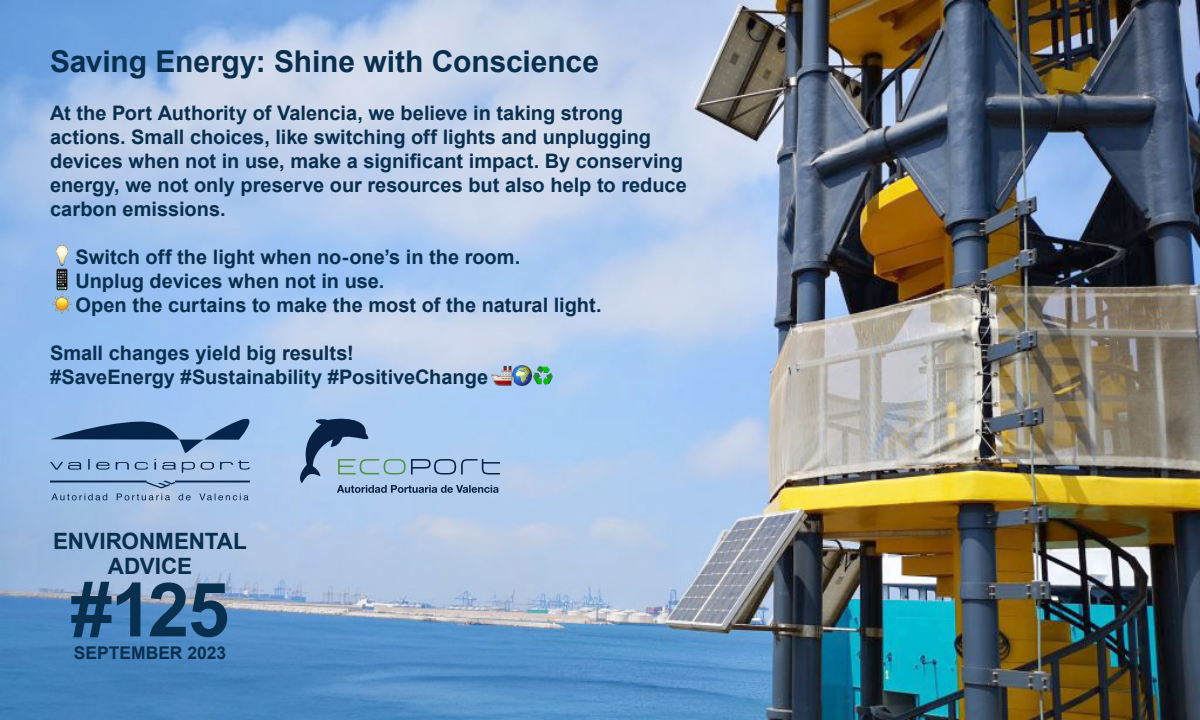
<style>
.page{position:relative;width:1200px;height:720px;background:#fff}
.page>*{position:absolute;margin:0;border:0;box-sizing:border-box;transform-origin:0 0}
.t1{font:700 75px "Arial";color:#092f4f}
.t2{font:700 30px "Arial";letter-spacing:-.005em;color:#092f4f}
.t3{font:700 22.5px/25px "Arial";color:#092f4f;text-align:center}
.t4{font:700 20px/24px "Arial";color:#092f4f}
.t5{font:700 17.5px "Arial";color:#092f4f}
</style>
<div class="page">
<img style="left:0;top:0;width:1200px;height:720px">
<img style="left:50px;top:244px;width:23px;height:71px">
<img style="left:489px;top:364px;width:21px;height:23px">
<img style="left:510px;top:364px;width:21px;height:23px">
<img style="left:531px;top:364px;width:23px;height:23px">
<svg style="left:299px;top:418px;width:201px;height:75px;background:#93b1d3"></svg>
<svg style="left:50px;top:418px;width:201px;height:82px;background:#84a4cc"></svg>
<h2 class="t2" style="left:50px;top:45px;width:551px">Saving Energy: Shine with Conscience</h2>
<p class="t4" style="left:50px;top:101px;width:638px">At the Port Authority of Valencia, we believe in taking strong actions. Small choices, like switching off lights and unplugging devices when not in use, make a significant impact. By conserving energy, we not only preserve our resources but also help to reduce carbon emissions.</p>
<p class="t4" style="left:76px;top:245px;width:528px">Switch off the light when no-one’s in the room.<br>Unplug devices when not in use.<br>Open the curtains to make the most of the natural light.</p>
<p class="t4" style="left:50px;top:341px;width:440px">Small changes yield big results!<br>#SaveEnergy #Sustainability #PositiveChange</p>
<p class="t3" style="left:53px;top:529px;width:195px">ENVIRONMENTAL<br>ADVICE</p>
<h1 class="t1" style="left:71px;top:569px;width:160px">#125</h1>
<p class="t5" style="left:74px;top:643px;width:154px">SEPTEMBER 2023</p>
</div>
